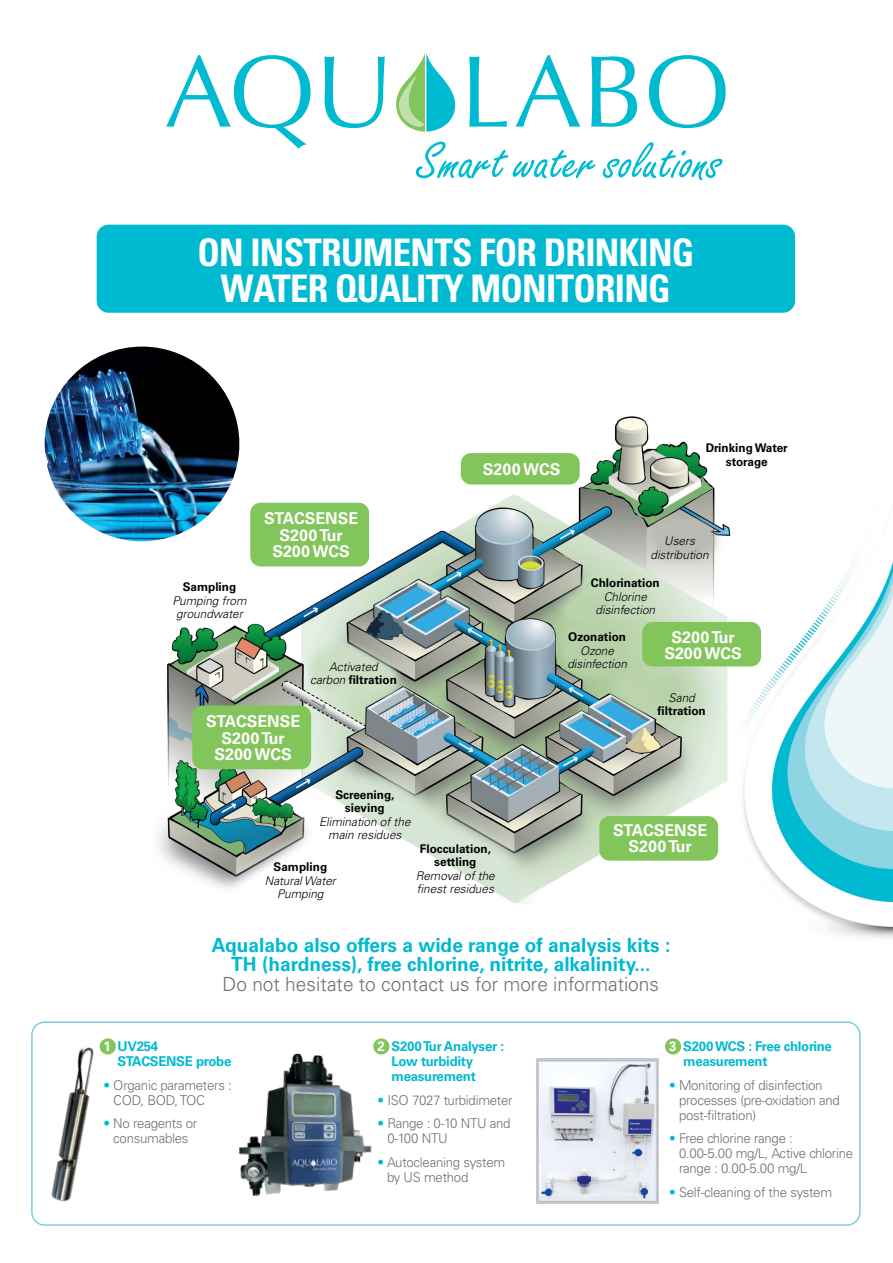
<style>
.page{position:relative;width:893px;height:1263px;background:#fff}
.page>*{position:absolute;margin:0;border:0;box-sizing:border-box;transform-origin:0 0}
.t1{font:700 condensed 37.95px/36px "Univers LT Std";letter-spacing:-.02em;color:#fff;text-align:center}
.t2{font:700 19.5px/19.5px "Univers LT Std";color:#00bad2;text-align:center}
.t3{font:300 19.5px "Univers LT Std";color:#6f7073}
.t4{font:700 16.35px/16.4px "Univers LT Std";color:#fff;text-align:center}
.t5{font:300 13.5px/15px "Univers LT Std";letter-spacing:-.02em;color:#6f7073}
.t6{font:700 13.5px/15px "Univers LT Std";letter-spacing:-.02em;color:#00bad2}
.t7{font:italic 300 12px/13.5px "Univers LT Std";color:#000;text-align:center}
.t8{font:700 12px/13.5px "Univers LT Std";color:#000;text-align:center}
.s1{font-weight:700;font-style:normal}
.s2{color:#fff}
.s3{color:#00bad2}
</style>
<div class="page">
<img style="left:135px;top:408px;width:592px;height:495px">
<div style="left:250px;top:503px;width:119px;height:63px;background:#82c55b;border-radius:10px"></div>
<div style="left:192px;top:705px;width:119px;height:64px;background:#82c55b;border-radius:10px"></div>
<div style="left:599px;top:816px;width:119px;height:45px;background:#82c55b;border-radius:10px"></div>
<div style="left:642px;top:622px;width:119px;height:44px;background:#82c55b;border-radius:10px"></div>
<div style="left:461px;top:453px;width:119px;height:31px;background:#82c55b;border-radius:10px"></div>
<div style="left:31px;top:1021px;width:830px;height:205px;border:2px solid #80cdde;border-radius:13px"></div>
<svg style="left:166px;top:55px;width:145px;height:94px"></svg>
<svg style="left:324px;top:56px;width:61px;height:72px"></svg>
<svg style="left:469px;top:56px;width:38px;height:71px"></svg>
<svg style="left:516px;top:55px;width:64px;height:72px"></svg>
<svg style="left:591px;top:56px;width:46px;height:71px"></svg>
<svg style="left:649px;top:55px;width:77px;height:73px"></svg>
<svg style="left:396px;top:52px;width:60px;height:80px"></svg>
<svg style="left:415px;top:142px;width:180px;height:36px"></svg>
<svg style="left:603px;top:142px;width:119px;height:38px"></svg>
<div style="left:97px;top:225px;width:698px;height:88px;background:#00bad2;border-radius:12px"></div>
<img style="left:537px;top:1059px;width:121px;height:145px">
<img style="left:31px;top:1038px;width:85px;height:173px">
<div style="left:100px;top:1038px;width:16px;height:16px;background:#83c55b;border-radius:50%"></div>
<div style="left:373px;top:1038px;width:16px;height:16px;background:#83c55b;border-radius:50%"></div>
<div style="left:665px;top:1038px;width:16px;height:16px;background:#83c55b;border-radius:50%"></div>
<img style="left:727px;top:526px;width:166px;height:412px">
<img style="left:45px;top:347px;width:194px;height:194px;border-radius:97px">
<img style="left:238px;top:1050px;width:141px;height:146px">
<h1 class="t1" style="left:197px;top:235px;width:498px">ON INSTRUMENTS FOR DRINKING<br>WATER QUALITY MONITORING</h1>
<p class="t4" style="left:483px;top:461px;width:79px">S200 WCS</p>
<p class="t8" style="left:706px;top:441px;width:84px">Drinking Water storage</p>
<p class="t8" style="left:183px;top:580px;width:55px">Sampling</p>
<p class="t7" style="left:172px;top:594px;width:76px">Pumping from groundwater</p>
<p class="t4" style="left:264px;top:510px;width:95px">STACSENSE<br>S200 Tur<br>S200 WCS</p>
<p class="t7" style="left:310px;top:660px;width:88px">Activated carbon <span class="s1">filtration</span></p>
<p class="t4" style="left:206px;top:713px;width:95px">STACSENSE<br>S200 Tur<br>S200 WCS</p>
<p class="t8" style="left:335px;top:788px;width:61px">Screening, sieving</p>
<p class="t7" style="left:319px;top:815px;width:93px">Elimination of the main residues</p>
<p class="t8" style="left:274px;top:860px;width:55px">Sampling</p>
<p class="t7" style="left:265px;top:874px;width:72px">Natural Water<br>Pumping</p>
<p class="t8" style="left:420px;top:842px;width:73px">Flocculation, settling</p>
<p class="t7" style="left:416px;top:869px;width:81px;text-align:left">Removal of the finest residues</p>
<p class="t7" style="left:650px;top:534px;width:60px">Users distribution</p>
<p class="t8" style="left:591px;top:576px;width:70px">Chlorination</p>
<p class="t7" style="left:595px;top:590px;width:61px">Chlorine disinfection</p>
<p class="t8" style="left:568px;top:630px;width:59px">Ozonation</p>
<p class="t7" style="left:567px;top:644px;width:61px">Ozone disinfection</p>
<p class="t4" style="left:664px;top:629px;width:79px">S200 Tur<br>S200 WCS</p>
<p class="t7" style="left:669px;top:691px;width:28px">Sand</p>
<p class="t8" style="left:658px;top:704px;width:50px">filtration</p>
<p class="t4" style="left:613px;top:822px;width:95px">STACSENSE<br>S200 Tur</p>
<h2 class="t2" style="left:212px;top:935px;width:460px">Aqualabo also offers a wide range of analysis kits :<br>TH (hardness), free chlorine, nitrite, alkalinity...</h2>
<h2 class="t3" style="left:223px;top:972px;width:438px">Do not hesitate to contact us for more informations</h2>
<p class="t6" style="left:117px;top:1039px;width:116px;text-indent:-14px"><span class="s2">1</span> UV254<br>STACSENSE probe</p>
<p class="t5" style="left:113px;top:1077px;width:120px;text-indent:-10px"><span class="s3">•</span> Organic parameters :<br>COD, BOD, TOC</p>
<p class="t5" style="left:104px;top:1116px;width:95px;text-align:center"><span class="s3">•</span> No reagents or consumables</p>
<p class="t6" style="left:391px;top:1039px;width:114px;text-indent:-14px"><span class="s2">2</span> S200 Tur Analyser :<br>Low turbidity measurement</p>
<p class="t5" style="left:378px;top:1092px;width:137px"><span class="s3">•</span> ISO 7027 turbidimeter</p>
<p class="t5" style="left:387px;top:1116px;width:125px;text-indent:-10px"><span class="s3">•</span> Range : 0-10 NTU and<br>0-100 NTU</p>
<p class="t5" style="left:387px;top:1154px;width:120px;text-indent:-9px"><span class="s3">•</span> Autocleaning system by US method</p>
<p class="t6" style="left:683px;top:1039px;width:150px;text-indent:-14px"><span class="s2">3</span> S200 WCS : Free chlorine measurement</p>
<p class="t5" style="left:679px;top:1077px;width:162px;text-indent:-10px"><span class="s3">•</span> Monitoring of disinfection processes (pre-oxidation and post-filtration)</p>
<p class="t5" style="left:679px;top:1131px;width:176px;text-indent:-10px"><span class="s3">•</span> Free chlorine range :<br>0.00-5.00 mg/L, Active chlorine range : 0.00-5.00 mg/L</p>
<p class="t5" style="left:669px;top:1184px;width:164px"><span class="s3">•</span> Self-cleaning of the system</p>
</div>
